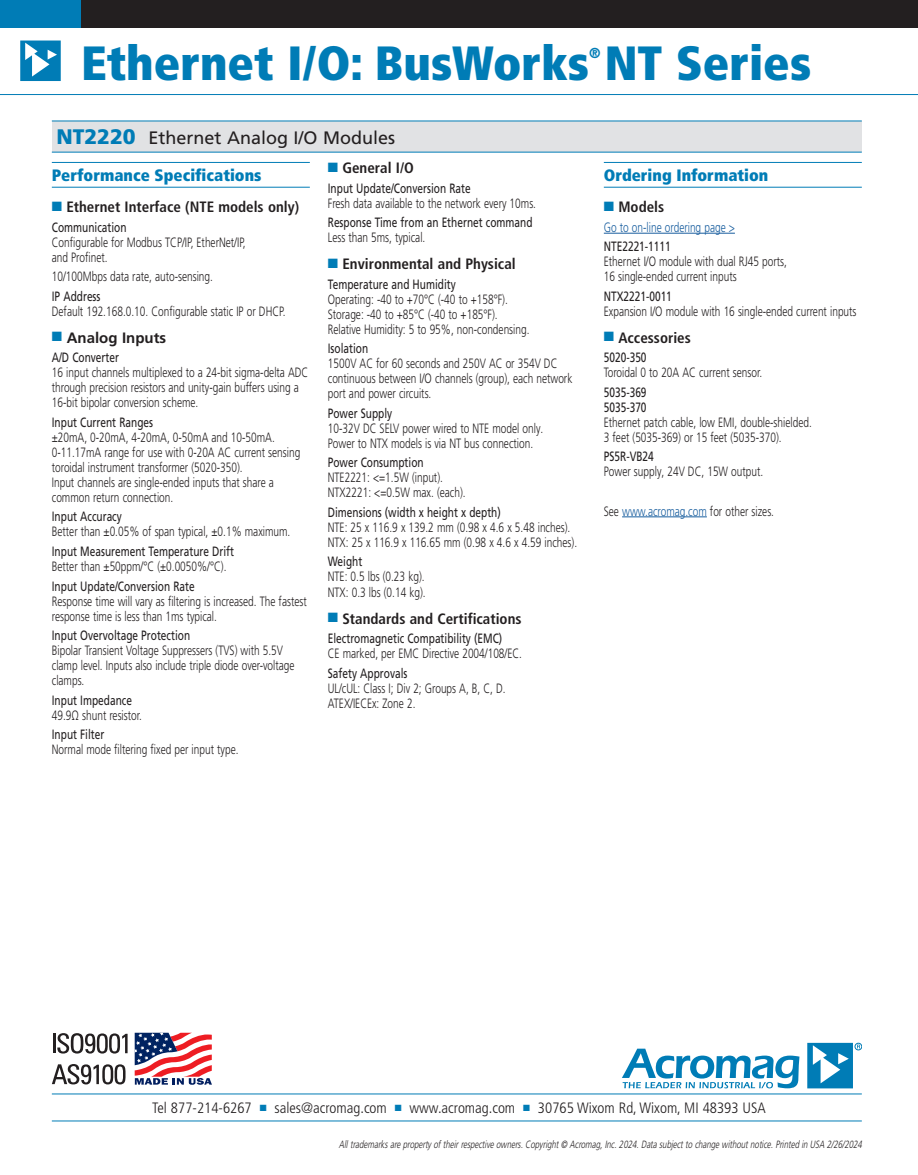
<style>
.page{position:relative;width:918px;height:1175px;background:#fff}
.page>*{position:absolute;margin:0;border:0;box-sizing:border-box;transform-origin:0 0}
.t1{font:900 condensed 48px "Frutiger LT Pro";color:#007cb6}
.Description_1{font:18px "Frutiger LT Pro";color:#231f20}
.Subhead_Ruled{font:900 condensed 16.5px "Frutiger LT Pro";color:#007cb6}
.Spec_head_sa{font:700 condensed 15px "Frutiger LT Pro";color:#231f20}
.Address{font:300 condensed 15px "Frutiger LT Pro";color:#231f20}
.Spec2{font:700 15px "Frutiger LT Pro";color:#231f20}
.t2{font:900 condensed 14.4px "Frutiger LT Pro";color:#007cb6}
.Spec2-2{font:300 13.5px/15px "Frutiger LT Pro";color:#231f20;scale:.75 1}
.Spec_head2b{font:13.5px/15px "Frutiger LT Pro";color:#231f20;scale:.75 1}
.Spec{font:300 13.5px "Frutiger LT Pro";color:#175d9e;scale:.75 1}
.Legal_Stuff{font:italic 300 10.5px "Frutiger LT Pro";color:#231f20;scale:.75 1}
.s1{font-weight:900;font-size:21px;color:#007cb6}
.s2{color:#007cb6}
.s3{color:#175d9e}
</style>
<div class="page">
<div style="left:0;top:0;width:81px;height:27px;background:#007cb6"></div>
<div style="left:52px;top:122px;width:810px;height:30px;background:#e1e2e4"></div>
<hr style="left:52px;top:162px;width:258px;height:1px;background:#007cb6">
<hr style="left:52px;top:187px;width:258px;height:1px;background:#007cb6">
<hr style="left:604px;top:162px;width:258px;height:1px;background:#007cb6">
<hr style="left:604px;top:187px;width:258px;height:1px;background:#007cb6">
<hr style="left:604px;top:233px;width:131px;height:1px;background:#175d9e">
<hr style="left:622px;top:516px;width:85px;height:1px;background:#175d9e">
<div style="left:81px;top:0;width:837px;height:27px;background:#231f20"></div>
<hr style="left:52px;top:1093px;width:810px;height:1px;background:#007cb6">
<hr style="left:52px;top:1120px;width:810px;height:1px;background:#007cb6">
<hr style="left:52px;top:121px;width:810px;height:1px;background:#007cb6">
<hr style="left:52px;top:152px;width:810px;height:1px;background:#007cb6">
<svg style="left:20px;top:40px;width:41px;height:41px"></svg>
<hr style="left:0;top:94px;width:918px;height:1px;background:#007cb6">
<div style="left:855px;top:1043px;width:7px;height:7px;border:1px solid #007cb6;border-radius:50%"></div>
<svg style="left:807px;top:1042px;width:53px;height:46px"></svg>
<svg style="left:622px;top:1048px;width:177px;height:40px"></svg>
<hr style="left:53px;top:1033px;width:3px;height:20px;background:#231f20">
<svg style="left:57px;top:1033px;width:71px;height:20px"></svg>
<svg style="left:52px;top:1064px;width:74px;height:20px"></svg>
<svg style="left:134px;top:1032px;width:78px;height:53px"></svg>
<svg style="left:135px;top:1032px;width:77px;height:52px"></svg>
<p class="t1" style="left:81px;top:33px;width:732px">Ethernet I/O: BusWorks NT Series</p>
<p class="t2" style="left:589px;top:44px;width:13px">®</p>
<p class="Description_1" style="left:56px;top:127px;width:340px"><span class="s1">NT2220</span> Ethernet Analog I/O Modules</p>
<p class="Subhead_Ruled" style="left:52px;top:165px;width:211px">Performance Specifications</p>
<p class="Spec_head_sa" style="left:52px;top:198px;width:249px"><span class="s2">■</span> Ethernet Interface (NTE models only)</p>
<p class="Spec_head2b" style="left:52px;top:220px;width:101px">Communication</p>
<p class="Spec2-2" style="left:52px;top:235px;width:260px">Configurable for Modbus TCP/IP, EtherNet/IP, and Profinet.</p>
<p class="Spec2-2" style="left:52px;top:269px;width:216px">10/100Mbps data rate, auto-sensing.</p>
<p class="Spec_head2b" style="left:52px;top:289px;width:66px">IP Address</p>
<p class="Spec2-2" style="left:52px;top:304px;width:313px">Default 192.168.0.10. Configurable static IP or DHCP.</p>
<p class="Spec2" style="left:52px;top:329px;width:116px"><span class="s2">■</span> Analog Inputs</p>
<p class="Spec_head2b" style="left:52px;top:350px;width:91px">A/D Converter</p>
<p class="Spec2-2" style="left:52px;top:365px;width:344px">16 input channels multiplexed to a 24‐bit sigma-delta ADC through precision resistors and unity-gain buffers using a<br>16-bit bipolar conversion scheme.</p>
<p class="Spec_head2b" style="left:52px;top:415px;width:137px">Input Current Ranges</p>
<p class="Spec2-2" style="left:52px;top:430px;width:333px">±20mA, 0-20mA, 4-20mA, 0-50mA and 10-50mA.<br>0-11.17mA range for use with 0-20A AC current sensing toroidal instrument transformer (5020-350).<br>Input channels are single-ended inputs that share a common return connection.</p>
<p class="Spec_head2b" style="left:52px;top:509px;width:95px">Input Accuracy</p>
<p class="Spec2-2" style="left:52px;top:524px;width:320px">Better than ±0.05% of span typical, ±0.1% maximum.</p>
<p class="Spec_head2b" style="left:52px;top:544px;width:244px">Input Measurement Temperature Drift</p>
<p class="Spec2-2" style="left:52px;top:559px;width:234px">Better than ±50ppm/°C (±0.0050%/°C).</p>
<p class="Spec_head2b" style="left:52px;top:578px;width:192px">Input Update/Conversion Rate</p>
<p class="Spec2-2" style="left:52px;top:593px;width:341px">Response time will vary as filtering is increased. The fastest response time is less than 1ms typical.</p>
<p class="Spec_head2b" style="left:52px;top:628px;width:186px">Input Overvoltage Protection</p>
<p class="Spec2-2" style="left:52px;top:643px;width:325px">Bipolar Transient Voltage Suppressers (TVS) with 5.5V clamp level. Inputs also include triple diode over-voltage clamps.</p>
<p class="Spec_head2b" style="left:52px;top:692px;width:108px">Input Impedance</p>
<p class="Spec2-2" style="left:52px;top:707px;width:122px">49.9Ω shunt resistor.</p>
<p class="Spec_head2b" style="left:52px;top:727px;width:72px">Input Filter</p>
<p class="Spec2-2" style="left:52px;top:742px;width:251px">Normal mode filtering fixed per input type.</p>
<p class="Spec_head_sa" style="left:328px;top:159px;width:88px"><span class="s2">■</span> General I/O</p>
<p class="Spec_head2b" style="left:328px;top:181px;width:192px">Input Update/Conversion Rate</p>
<p class="Spec2-2" style="left:328px;top:196px;width:279px">Fresh data available to the network every 10ms.</p>
<p class="Spec_head2b" style="left:328px;top:215px;width:274px">Response Time from an Ethernet command</p>
<p class="Spec2-2" style="left:328px;top:230px;width:132px">Less than 5ms, typical.</p>
<p class="Spec_head_sa" style="left:328px;top:255px;width:189px"><span class="s2">■</span> Environmental and Physical</p>
<p class="Spec_head2b" style="left:328px;top:277px;width:172px">Temperature and Humidity</p>
<p class="Spec2-2" style="left:328px;top:292px;width:270px">Operating: -40 to +70°C (-40 to +158°F).<br>Storage: -40 to +85°C (-40 to +185°F).<br>Relative Humidity: 5 to 95%, non-condensing.</p>
<p class="Spec_head2b" style="left:328px;top:341px;width:56px">Isolation</p>
<p class="Spec2-2" style="left:328px;top:356px;width:328px">1500V AC for 60 seconds and 250V AC or 354V DC continuous between I/O channels (group), each network port and power circuits.</p>
<p class="Spec_head2b" style="left:328px;top:406px;width:87px">Power Supply</p>
<p class="Spec2-2" style="left:328px;top:421px;width:289px">10-32V DC SELV power wired to NTE model only.<br>Power to NTX models is via NT bus connection.</p>
<p class="Spec_head2b" style="left:328px;top:455px;width:129px">Power Consumption</p>
<p class="Spec2-2" style="left:328px;top:470px;width:185px">NTE2221: &lt;=1.5W (input).<br>NTX2221: &lt;=0.5W max. (each).</p>
<p class="Spec_head2b" style="left:328px;top:505px;width:232px">Dimensions (width x height x depth)</p>
<p class="Spec2-2" style="left:328px;top:520px;width:334px">NTE: 25 x 116.9 x 139.2 mm (0.98 x 4.6 x 5.48 inches).<br>NTX: 25 x 116.9 x 116.65 mm (0.98 x 4.6 x 4.59 inches).</p>
<p class="Spec_head2b" style="left:328px;top:554px;width:48px">Weight</p>
<p class="Spec2-2" style="left:328px;top:569px;width:132px">NTE: 0.5 lbs (0.23 kg).<br>NTX: 0.3 lbs (0.14 kg).</p>
<p class="Spec_head_sa" style="left:328px;top:609px;width:195px"><span class="s2">■</span> Standards and Certifications</p>
<p class="Spec_head2b" style="left:328px;top:631px;width:234px">Electromagnetic Compatibility (EMC)</p>
<p class="Spec2-2" style="left:328px;top:646px;width:260px">CE marked, per EMC Directive 2004/108/EC.</p>
<p class="Spec_head2b" style="left:328px;top:665px;width:108px">Safety Approvals</p>
<p class="Spec2-2" style="left:328px;top:680px;width:239px">UL/cUL: Class I; Div 2; Groups A, B, C, D.<br>ATEX/IECEx: Zone 2.</p>
<p class="Subhead_Ruled" style="left:604px;top:165px;width:166px">Ordering Information</p>
<p class="Spec_head_sa" style="left:604px;top:198px;width:62px"><span class="s2">■</span> Models</p>
<p class="Spec" style="left:604px;top:219px;width:176px">Go to on-line ordering page &gt;</p>
<p class="Spec_head2b" style="left:604px;top:239px;width:91px">NTE2221-1111</p>
<p class="Spec2-2" style="left:604px;top:254px;width:246px">Ethernet I/O module with dual RJ45 ports,<br>16 single-ended current inputs</p>
<p class="Spec_head2b" style="left:604px;top:289px;width:92px">NTX2221-0011</p>
<p class="Spec2-2" style="left:604px;top:304px;width:338px">Expansion I/O module with 16 single-ended current inputs</p>
<p class="Spec_head_sa" style="left:604px;top:329px;width:89px"><span class="s2">■</span> Accessories</p>
<p class="Spec_head2b" style="left:604px;top:350px;width:59px">5020-350</p>
<p class="Spec2-2" style="left:604px;top:365px;width:213px">Toroidal 0 to 20A AC current sensor.</p>
<p class="Spec_head2b" style="left:604px;top:385px;width:59px">5035-369<br>5035-370</p>
<p class="Spec2-2" style="left:604px;top:415px;width:279px">Ethernet patch cable, low EMI, double-shielded.<br>3 feet (5035-369) or 15 feet (5035-370).</p>
<p class="Spec_head2b" style="left:604px;top:449px;width:68px">PS5R-VB24</p>
<p class="Spec2-2" style="left:604px;top:464px;width:214px">Power supply, 24V DC, 15W output.</p>
<p class="Spec2-2" style="left:604px;top:503px;width:229px">See <span class="s3">www.acromag.com</span> for other sizes.</p>
<p class="Address" style="left:152px;top:1098px;width:615px">Tel 877-214-6267 <span class="s2">■</span> sales@acromag.com <span class="s2">■</span> www.acromag.com <span class="s2">■</span> 30765 Wixom Rd, Wixom, MI 48393 USA</p>
<p class="Legal_Stuff" style="left:339px;top:1138px;width:702px">Alltrademarksarepropertyoftheirrespectiveowners.Copyright© Acromag,Inc.2024.Datasubjectto changewithoutnotice.Printed in USA 2/26/2024</p>
</div>
